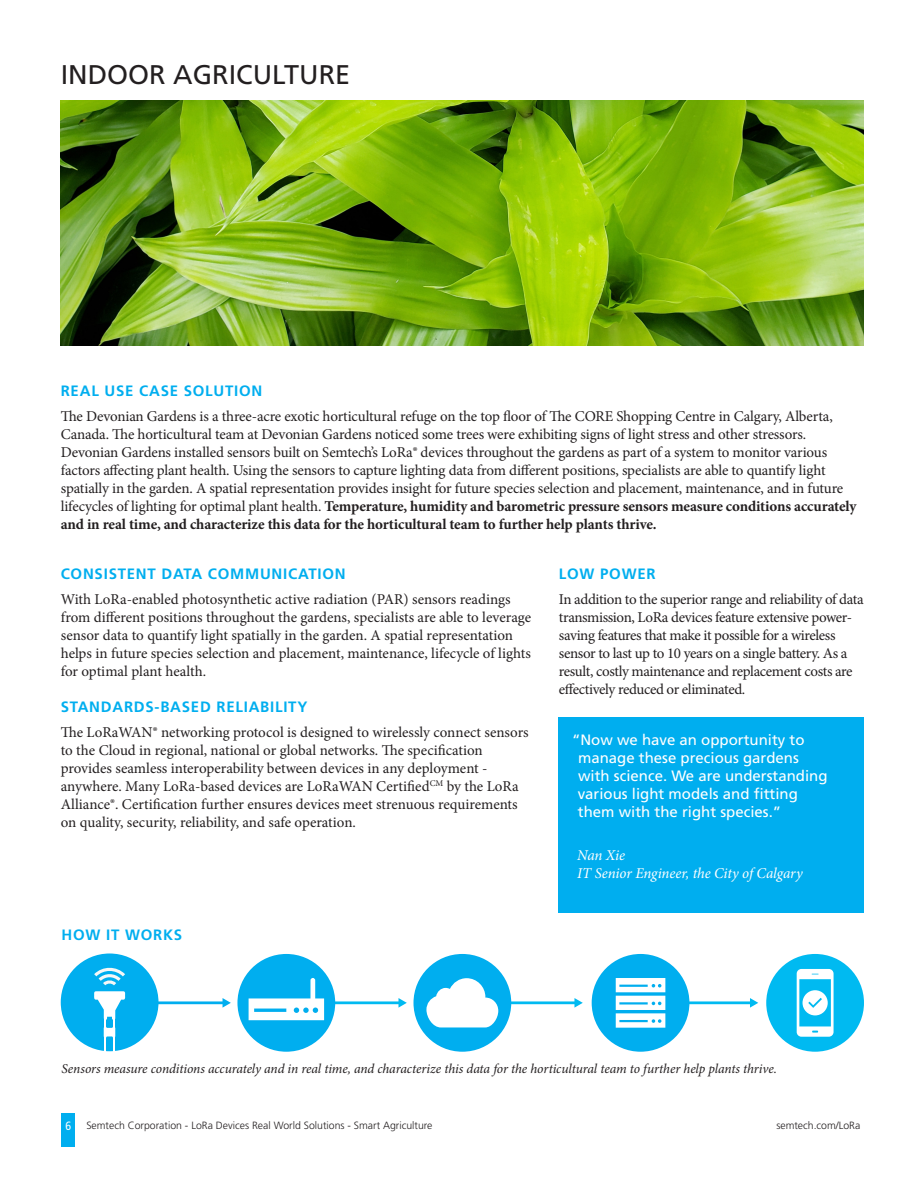
<style>
.page{position:relative;width:918px;height:1188px;background:#fff}
.page>*{position:absolute;margin:0;border:0;box-sizing:border-box;transform-origin:0 0}
.t1{font:27px "Frutiger LT";color:#231f20}
.t2{font:15px/18px "Minion Pro";letter-spacing:-.01em;color:#231f20}
.t3{font:15px/18px "Minion Pro";letter-spacing:-.03em;color:#231f20}
.Bullets__only{font:15px/18px "Frutiger LT";color:#fff}
.Frutiger_orange_head{font:700 15px "Frutiger LT";letter-spacing:.05em;color:#00aeef}
.t4{font:italic 15px "Minion Pro";letter-spacing:-.01em;color:#fff}
.t5{font:italic 13.5px "Minion Pro";letter-spacing:-.01em;color:#231f20}
.t6{font:condensed 12px "Frutiger LT";color:#fff}
.t7{font:300 10.5px "Frutiger LT";color:#231f20}
.s1{font-weight:700}
</style>
<div class="page">
<img style="left:61px;top:100px;width:803px;height:246px">
<div style="left:61px;top:1113px;width:14px;height:34px;background:#00aeef"></div>
<div style="left:559px;top:717px;width:305px;height:196px;background:#00aeef"></div>
<hr style="left:329px;top:1001px;width:71px;height:3px;background:#00baf1">
<svg style="left:398px;top:998px;width:9px;height:10px"></svg>
<hr style="left:681px;top:1001px;width:70px;height:3px;background:#00baf1">
<svg style="left:750px;top:998px;width:8px;height:10px"></svg>
<hr style="left:505px;top:1001px;width:71px;height:3px;background:#00baf1">
<svg style="left:574px;top:998px;width:9px;height:10px"></svg>
<hr style="left:153px;top:1001px;width:71px;height:3px;background:#00aeef">
<svg style="left:223px;top:998px;width:8px;height:10px"></svg>
<div style="left:766px;top:954px;width:98px;height:98px;background:#00baf1;border-radius:50%"></div>
<svg style="left:797px;top:969px;width:37px;height:68px"></svg>
<div style="left:61px;top:954px;width:98px;height:97px;background:#00aeef;border-radius:50%"></div>
<hr style="left:105px;top:1019px;width:1px;height:33px;background:#fff">
<hr style="left:113px;top:1019px;width:2px;height:33px;background:#fff">
<svg style="left:104px;top:1027px;width:9px;height:11px"></svg>
<svg style="left:94px;top:991px;width:31px;height:29px"></svg>
<svg style="left:94px;top:967px;width:31px;height:18px"></svg>
<div style="left:237px;top:954px;width:98px;height:98px;background:#00aeef;border-radius:50%"></div>
<svg style="left:249px;top:978px;width:75px;height:42px"></svg>
<div style="left:413px;top:954px;width:98px;height:98px;background:#00aeef;border-radius:50%"></div>
<svg style="left:426px;top:978px;width:72px;height:49px"></svg>
<div style="left:592px;top:954px;width:97px;height:98px;background:#00aeef;border-radius:50%"></div>
<svg style="left:616px;top:978px;width:49px;height:50px"></svg>
<p class="t1" style="left:61px;top:59px;width:291px">INDOOR AGRICULTURE</p>
<p class="Frutiger_orange_head" style="left:61px;top:382px;width:203px">REAL USE CASE SOLUTION</p>
<p class="t2" style="left:61px;top:407px;width:797px">The Devonian Gardens is a three-acre exotic horticultural refuge on the top floor of The CORE Shopping Centre in Calgary, Alberta, Canada. The horticultural team at Devonian Gardens noticed some trees were exhibiting signs of light stress and other stressors.<br>Devonian Gardens installed sensors built on Semtech’s LoRa® devices throughout the gardens as part of a system to monitor various factors affecting plant health. Using the sensors to capture lighting data from different positions, specialists are able to quantify light spatially in the garden. A spatial representation provides insight for future species selection and placement, maintenance, and in future lifecycles of lighting for optimal plant health. <span class="s1">Temperature, humidity and barometric pressure sensors measure conditions accurately and in real time, and characterize this data for the horticultural team to further help plants thrive.</span></p>
<p class="Frutiger_orange_head" style="left:61px;top:565px;width:286px">CONSISTENT DATA COMMUNICATION</p>
<p class="t2" style="left:61px;top:590px;width:472px">With LoRa-enabled photosynthetic active radiation (PAR) sensors readings from different positions throughout the gardens, specialists are able to leverage sensor data to quantify light spatially in the garden. A spatial representation helps in future species selection and placement, maintenance, lifecycle of lights for optimal plant health.</p>
<p class="Frutiger_orange_head" style="left:61px;top:698px;width:248px">STANDARDS-BASED RELIABILITY</p>
<p class="t2" style="left:61px;top:723px;width:469px">The LoRaWAN® networking protocol is designed to wirelessly connect sensors to the Cloud in regional, national or global networks. The specification provides seamless interoperability between devices in any deployment - anywhere. Many LoRa-based devices are LoRaWAN Certified<sup>CM</sup> by the LoRa Alliance®. Certification further ensures devices meet strenuous requirements on quality, security, reliability, and safe operation.</p>
<p class="Frutiger_orange_head" style="left:559px;top:565px;width:98px">LOW POWER</p>
<p class="t3" style="left:559px;top:590px;width:306px">In addition to the superior range and reliability of data transmission, LoRa devices feature extensive power&shy;saving features that make it possible for a wireless sensor to last up to 10 years on a single battery. As a result, costly maintenance and replacement costs are effectively reduced or eliminated.</p>
<p class="Bullets__only" style="left:578px;top:731px;width:251px;text-indent:-6px">“Now we have an opportunity to manage these precious gardens with science. We are understanding various light models and fitting them with the right species.”</p>
<p class="t4" style="left:577px;top:845px;width:49px">Nan Xie</p>
<p class="t4" style="left:577px;top:863px;width:227px">IT Senior Engineer, the City of Calgary</p>
<p class="Frutiger_orange_head" style="left:61px;top:926px;width:122px">HOW IT WORKS</p>
<p class="t5" style="left:61px;top:1060px;width:717px">Sensors measure conditions accurately and in real time, and characterize this data for the horticultural team to further help plants thrive.</p>
<p class="t6" style="left:65px;top:1119px;width:7px">6</p>
<p class="t7" style="left:86px;top:1119px;width:348px">Semtech Corporation - LoRa Devices Real World Solutions - Smart Agriculture</p>
<p class="t7" style="left:776px;top:1119px;width:85px">semtech.com/LoRa</p>
</div>
